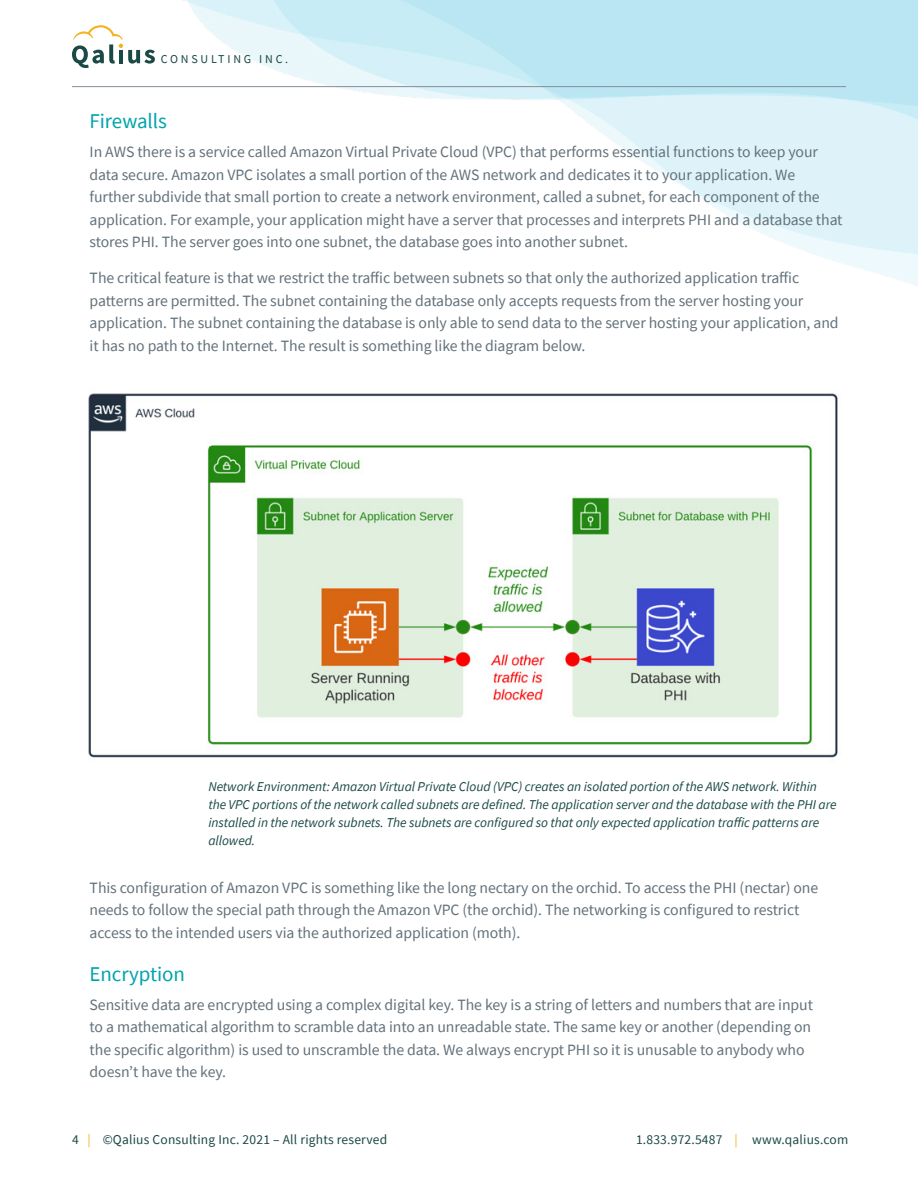
<style>
.page{position:relative;width:918px;height:1188px;background:#fff}
.page>*{position:absolute;margin:0;border:0;box-sizing:border-box;transform-origin:0 0}
.t1{font:21px "Source Sans Pro";letter-spacing:-.005em;color:#00a3ad}
.t2{font:15.75px/22.5px "Source Sans Pro";letter-spacing:-.005em;color:#63717a}
.t3{font:italic 13.5px/18px "Source Sans Pro";letter-spacing:-.005em;color:#1a4a45}
.t4{font:13.5px "Source Sans Pro";letter-spacing:.015em;color:#1b4945}
.t5{font:12px "Source Sans Pro";letter-spacing:.23em;color:#1a4a45}
.s1{color:#f5b11e}
</style>
<div class="page">
<svg style="left:72px;top:25px;width:83px;height:43px"></svg>
<hr style="left:72px;top:86px;width:774px;height:1px;background:#828f99">
<img style="left:88px;top:393px;width:750px;height:365px">
<p class="t5" style="left:161px;top:52px;width:129px">CONSULTING INC.</p>
<h1 class="t1" style="left:90px;top:108px;width:79px">Firewalls</h1>
<p class="t2" style="left:90px;top:141px;width:754px">In AWS there is a service called Amazon Virtual Private Cloud (VPC) that performs essential functions to keep your data secure. Amazon VPC isolates a small portion of the AWS network and dedicates it to your application. We further subdivide that small portion to create a network environment, called a subnet, for each component of the application. For example, your application might have a server that processes and interprets PHI and a database that stores PHI. The server goes into one subnet, the database goes into another subnet.</p>
<p class="t2" style="left:90px;top:267px;width:751px">The critical feature is that we restrict the traffic between subnets so that only the authorized application traffic patterns are permitted. The subnet containing the database only accepts requests from the server hosting your application. The subnet containing the database is only able to send data to the server hosting your application, and it has no path to the Internet. The result is something like the diagram below.</p>
<p class="t3" style="left:208px;top:777px;width:630px">Network Environment: Amazon Virtual Private Cloud (VPC) creates an isolated portion of the AWS network. Within the VPC portions of the network called subnets are defined. The application server and the database with the PHI are installed in the network subnets. The subnets are configured so that only expected application traffic patterns are allowed.</p>
<p class="t2" style="left:90px;top:876px;width:730px">This configuration of Amazon VPC is something like the long nectary on the orchid. To access the PHI (nectar) one needs to follow the special path through the Amazon VPC (the orchid). The networking is configured to restrict access to the intended users via the authorized application (moth).</p>
<h1 class="t1" style="left:90px;top:960px;width:97px">Encryption</h1>
<p class="t2" style="left:90px;top:993px;width:725px">Sensitive data are encrypted using a complex digital key. The key is a string of letters and numbers that are input to a mathematical algorithm to scramble data into an unreadable state. The same key or another (depending on the specific algorithm) is used to unscramble the data. We always encrypt PHI so it is unusable to anybody who doesn’t have the key.</p>
<p class="t4" style="left:72px;top:1131px;width:317px">4 <span class="s1">|</span> ©Qalius Consulting Inc. 2021 – All rights reserved</p>
<p class="t4" style="left:636px;top:1131px;width:214px">1.833.972.5487 <span class="s1">|</span> www.qalius.com</p>
</div>
